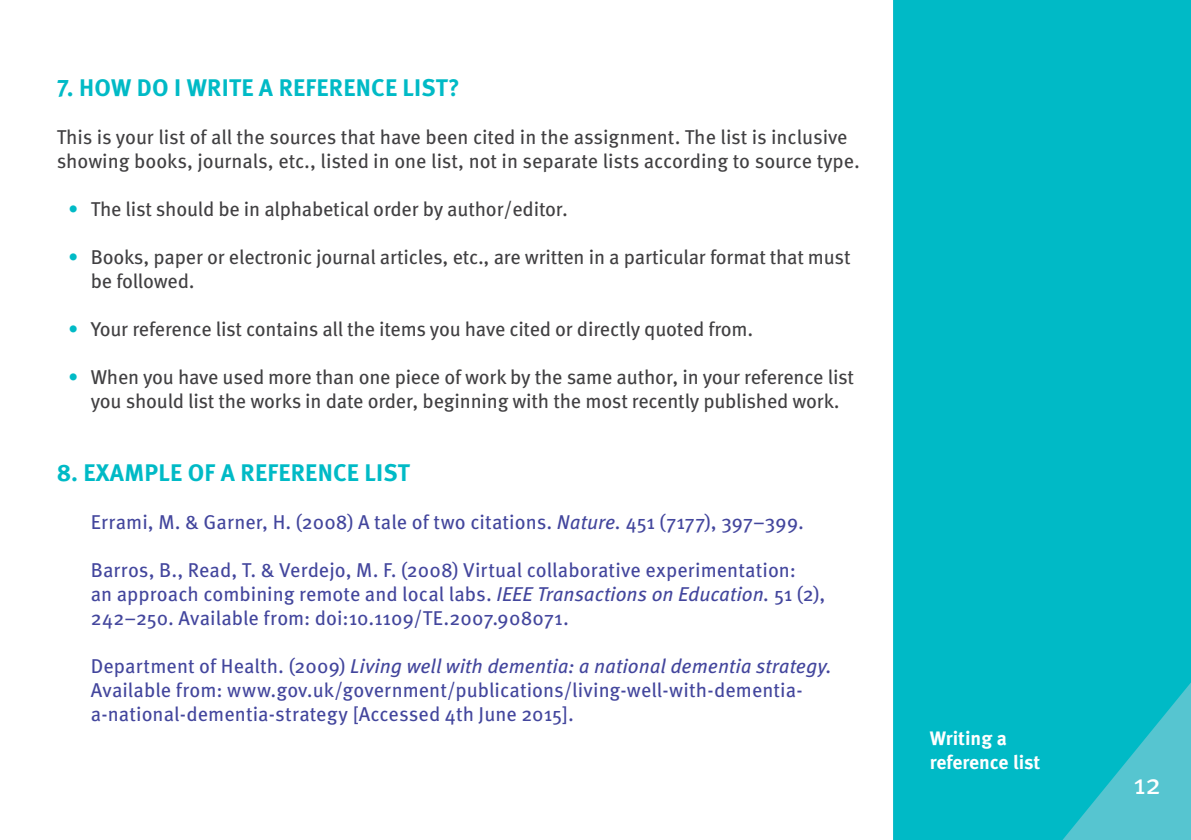
<style>
.page{position:relative;width:1191px;height:840px;background:#fff}
.page>*{position:absolute;margin:0;border:0;box-sizing:border-box;transform-origin:0 0}
.t1{font:28.4px "Meta OT";color:#fff}
.t2{font:700 24px "Meta OT";letter-spacing:.01em;color:#00bac6}
.t3{font:20px/24px "Meta OT";letter-spacing:-.01em;color:#414042}
.t4{font:20px/24px "Meta OT";color:#43469d}
.t5{font:700 19.4px/24px "Meta OT";color:#fff}
.s1{color:#00bac6}
.s2{font-style:italic}
</style>
<div class="page">
<div style="left:893px;top:0;width:298px;height:839px;background:#00bac6"></div>
<p class="t2" style="left:57px;top:72px;width:404px">7. HOW DO I WRITE A REFERENCE LIST?</p>
<p class="t3" style="left:57px;top:125px;width:805px">This is your list of all the sources that have been cited in the assignment. The list is inclusive showing books, journals, etc., listed in one list, not in separate lists according to source type.</p>
<p class="t3" style="left:68px;top:197px;width:501px"><span class="s1">•</span> The list should be in alphabetical order by author/editor.</p>
<p class="t3" style="left:91px;top:245px;width:761px;text-indent:-23px"><span class="s1">•</span> Books, paper or electronic journal articles, etc., are written in a particular format that must be followed.</p>
<p class="t3" style="left:68px;top:317px;width:687px"><span class="s1">•</span> Your reference list contains all the items you have cited or directly quoted from.</p>
<p class="t3" style="left:68px;top:365px;width:787px;text-align:center"><span class="s1">•</span> When you have used more than one piece of work by the same author, in your reference list you should list the works in date order, beginning with the most recently published work.</p>
<p class="t2" style="left:57px;top:456px;width:354px">8. EXAMPLE OF A REFERENCE LIST</p>
<p class="t4" style="left:91px;top:509px;width:715px">Errami, M. &amp; Garner, H. (2008) A tale of two citations. <span class="s2">Nature.</span> 451 (7177), 397–399.</p>
<p class="t4" style="left:91px;top:557px;width:736px">Barros, B., Read, T. &amp; Verdejo, M. F. (2008) Virtual collaborative experimentation:<br>an approach combining remote and local labs. <span class="s2">IEEE Transactions on Education.</span> 51 (2),<br>242–250. Available from: doi:10.1109/TE.2007.908071.</p>
<p class="t4" style="left:91px;top:653px;width:742px">Department of Health. (2009) <span class="s2">Living well with dementia: a national dementia strategy.<br></span>Available from: www.gov.uk/government/publications/living-well-with-dementia&shy;a-national-dementia-strategy [Accessed 4th June 2015].</p>
<p class="t5" style="left:930px;top:725px;width:112px">Writing a reference list</p>
<h1 class="t1" style="left:1133px;top:766px;width:29px">12</h1>
</div>
